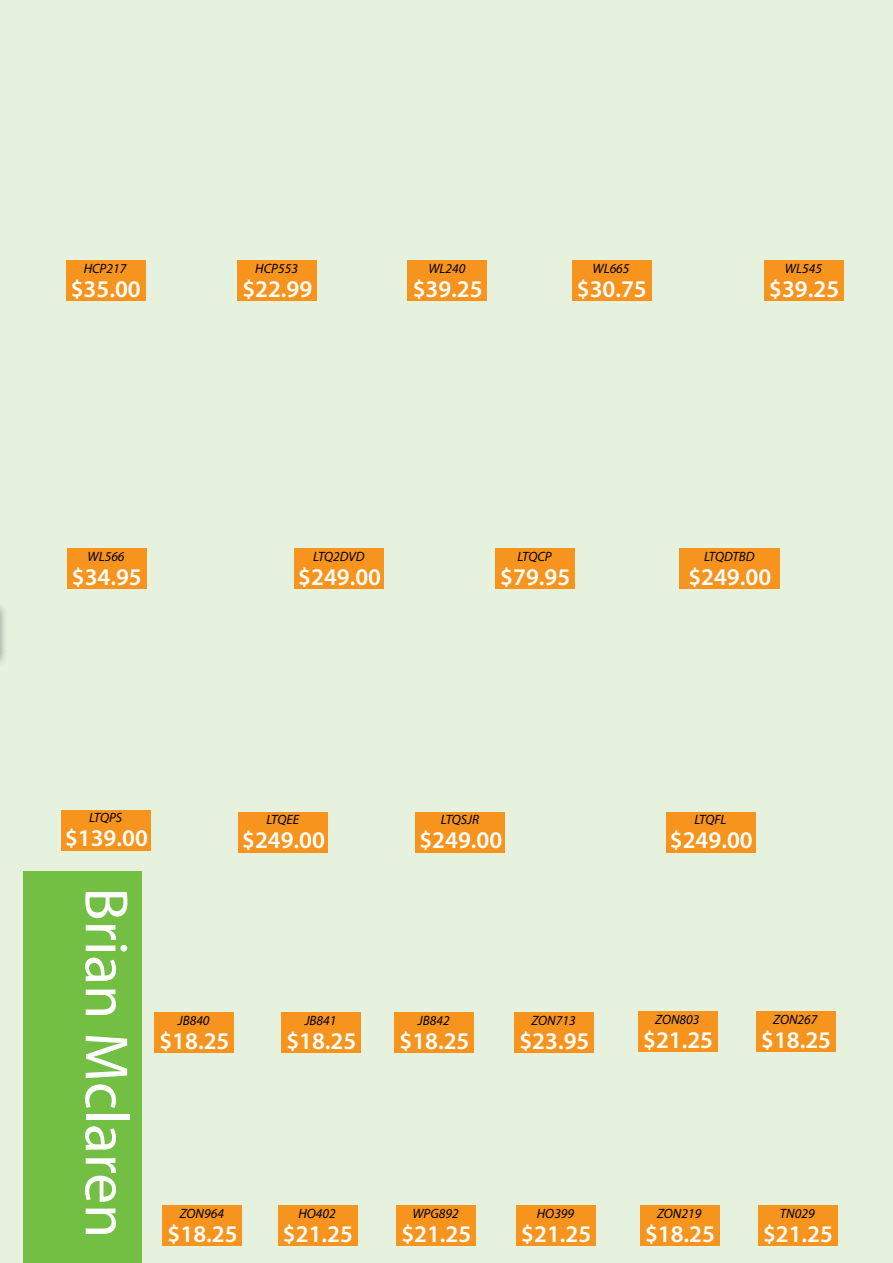
<style>
.page{position:relative;width:893px;height:1263px;background:#e7f2de}
.page>*{position:absolute;margin:0;border:0;box-sizing:border-box;transform-origin:0 0}
.t1{font:61.5px "Myriad Pro";color:#fff}
.t2{font:600 24px "Myriad Pro";color:#fff}
.t3{font:italic 13.5px "Myriad Pro";color:#000}
</style>
<div class="page">
<div style="left:0;top:601px;width:8px;height:67px;background:#000;opacity:.35"></div>
<svg style="left:0;top:609px;width:1px;height:50px"></svg>
<div style="left:66px;top:260px;width:79px;height:41px;background:#f7941e"></div>
<div style="left:237px;top:260px;width:80px;height:41px;background:#f7941e"></div>
<div style="left:408px;top:260px;width:79px;height:41px;background:#f7941e"></div>
<div style="left:572px;top:260px;width:79px;height:41px;background:#f7941e"></div>
<div style="left:764px;top:260px;width:80px;height:41px;background:#f7941e"></div>
<div style="left:67px;top:549px;width:79px;height:40px;background:#f7941e"></div>
<div style="left:294px;top:549px;width:90px;height:40px;background:#f7941e"></div>
<div style="left:495px;top:549px;width:80px;height:40px;background:#f7941e"></div>
<div style="left:679px;top:549px;width:101px;height:40px;background:#f7941e"></div>
<div style="left:238px;top:812px;width:89px;height:40px;background:#f7941e"></div>
<div style="left:666px;top:812px;width:89px;height:40px;background:#f7941e"></div>
<div style="left:415px;top:812px;width:90px;height:40px;background:#f7941e"></div>
<div style="left:155px;top:1013px;width:79px;height:40px;background:#f7941e"></div>
<div style="left:281px;top:1013px;width:80px;height:40px;background:#f7941e"></div>
<div style="left:395px;top:1013px;width:79px;height:40px;background:#f7941e"></div>
<div style="left:514px;top:1013px;width:80px;height:40px;background:#f7941e"></div>
<div style="left:638px;top:1012px;width:80px;height:40px;background:#f7941e"></div>
<div style="left:756px;top:1012px;width:80px;height:40px;background:#f7941e"></div>
<div style="left:163px;top:1205px;width:79px;height:41px;background:#f7941e"></div>
<div style="left:278px;top:1205px;width:79px;height:41px;background:#f7941e"></div>
<div style="left:396px;top:1205px;width:80px;height:41px;background:#f7941e"></div>
<div style="left:516px;top:1205px;width:80px;height:41px;background:#f7941e"></div>
<div style="left:640px;top:1205px;width:79px;height:41px;background:#f7941e"></div>
<div style="left:758px;top:1205px;width:79px;height:41px;background:#f7941e"></div>
<div style="left:23px;top:872px;width:119px;height:391px;background:#72bf44"></div>
<div style="left:61px;top:810px;width:89px;height:40px;background:#f7941e"></div>
<p class="t3" style="left:84px;top:260px;width:44px">HCP217</p>
<p class="t2" style="left:71px;top:273px;width:71px">$35.00</p>
<p class="t3" style="left:255px;top:260px;width:44px">HCP553</p>
<p class="t2" style="left:242px;top:273px;width:71px">$22.99</p>
<p class="t3" style="left:428px;top:260px;width:39px">WL240</p>
<p class="t2" style="left:413px;top:273px;width:71px">$39.25</p>
<p class="t3" style="left:592px;top:260px;width:39px">WL665</p>
<p class="t2" style="left:577px;top:273px;width:71px">$30.75</p>
<p class="t3" style="left:785px;top:260px;width:39px">WL545</p>
<p class="t2" style="left:769px;top:273px;width:71px">$39.25</p>
<p class="t3" style="left:88px;top:548px;width:39px">WL566</p>
<p class="t2" style="left:72px;top:561px;width:71px">$34.95</p>
<p class="t3" style="left:313px;top:548px;width:53px">LTQ2DVD</p>
<p class="t2" style="left:298px;top:561px;width:84px">$249.00</p>
<p class="t3" style="left:517px;top:548px;width:36px">LTQCP</p>
<p class="t2" style="left:500px;top:561px;width:71px">$79.95</p>
<p class="t3" style="left:704px;top:548px;width:52px">LTQDTBD</p>
<p class="t2" style="left:688px;top:561px;width:84px">$249.00</p>
<p class="t3" style="left:89px;top:809px;width:35px">LTQPS</p>
<p class="t2" style="left:65px;top:823px;width:84px">$139.00</p>
<p class="t3" style="left:266px;top:811px;width:34px">LTQEE</p>
<p class="t2" style="left:242px;top:824px;width:84px">$249.00</p>
<h1 class="t1" style="left:144px;top:887px;width:352px;rotate:90deg">Brian Mclaren</h1>
<p class="t3" style="left:178px;top:1012px;width:33px">JB840</p>
<p class="t2" style="left:159px;top:1025px;width:71px">$18.25</p>
<p class="t3" style="left:180px;top:1205px;width:46px">ZON964</p>
<p class="t2" style="left:168px;top:1218px;width:71px">$18.25</p>
<p class="t3" style="left:305px;top:1012px;width:33px">JB841</p>
<p class="t2" style="left:286px;top:1025px;width:71px">$18.25</p>
<p class="t3" style="left:298px;top:1205px;width:39px">HO402</p>
<p class="t2" style="left:283px;top:1218px;width:71px">$21.25</p>
<p class="t3" style="left:441px;top:811px;width:40px">LTQSJR</p>
<p class="t2" style="left:419px;top:824px;width:84px">$249.00</p>
<p class="t3" style="left:418px;top:1012px;width:33px">JB842</p>
<p class="t2" style="left:399px;top:1025px;width:71px">$18.25</p>
<p class="t3" style="left:531px;top:1012px;width:46px">ZON713</p>
<p class="t2" style="left:519px;top:1025px;width:71px">$23.95</p>
<p class="t3" style="left:412px;top:1205px;width:48px">WPG892</p>
<p class="t2" style="left:401px;top:1218px;width:71px">$21.25</p>
<p class="t3" style="left:537px;top:1205px;width:39px">HO399</p>
<p class="t2" style="left:521px;top:1218px;width:71px">$21.25</p>
<p class="t3" style="left:694px;top:811px;width:34px">LTQFL</p>
<p class="t2" style="left:670px;top:824px;width:84px">$249.00</p>
<p class="t3" style="left:655px;top:1011px;width:46px">ZON803</p>
<p class="t2" style="left:643px;top:1024px;width:71px">$21.25</p>
<p class="t3" style="left:773px;top:1011px;width:46px">ZON267</p>
<p class="t2" style="left:761px;top:1024px;width:71px">$18.25</p>
<p class="t3" style="left:657px;top:1205px;width:46px">ZON219</p>
<p class="t2" style="left:645px;top:1218px;width:71px">$18.25</p>
<p class="t3" style="left:780px;top:1205px;width:36px">TN029</p>
<p class="t2" style="left:763px;top:1218px;width:71px">$21.25</p>
</div>
